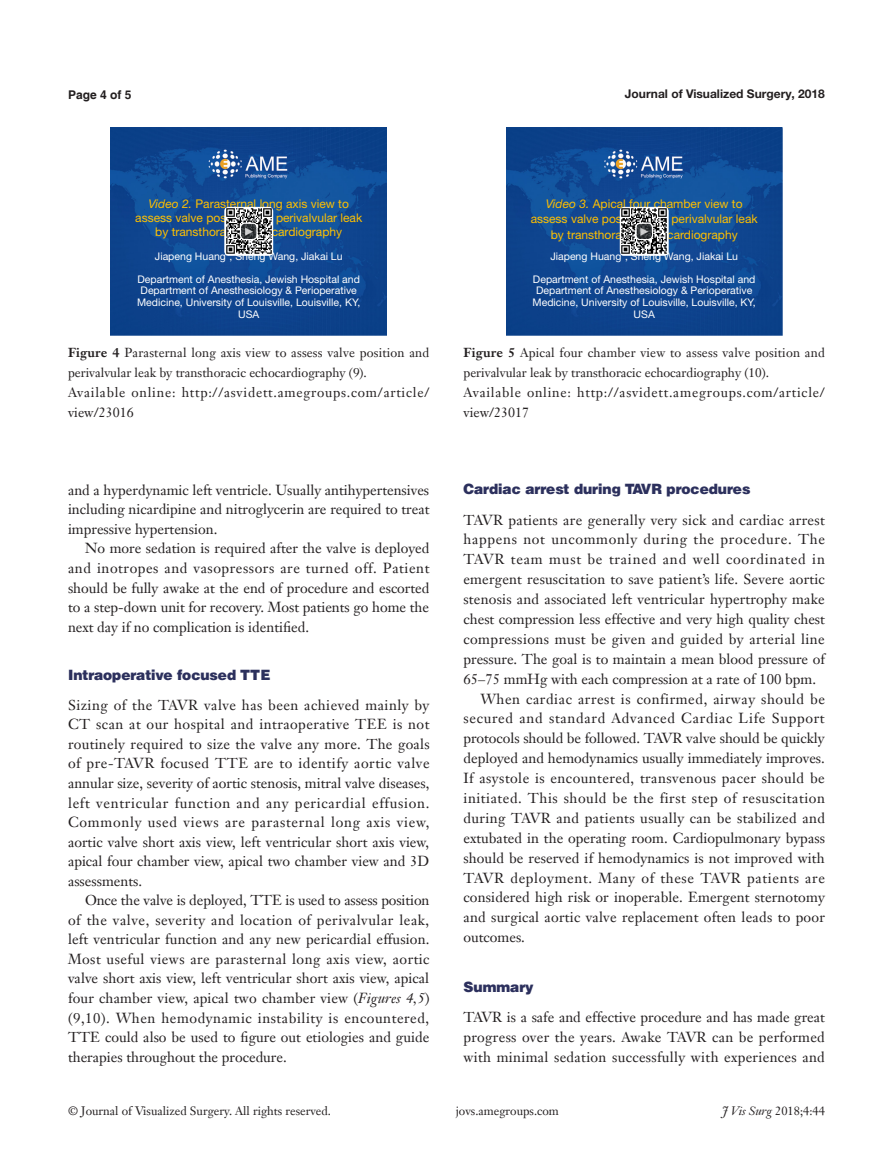
<style>
.page{position:relative;width:893px;height:1170px;background:#fff}
.page>*{position:absolute;margin:0;border:0;box-sizing:border-box;transform-origin:0 0}
.t1{font:14.25px/19.5px "Janson Text LT";color:#231f20;text-align:justify}
.一级标题-6_5{font:900 14.25px "Helvetica";color:#2c305d}
.t2{font:13.5px/19.5px "Janson Text LT";letter-spacing:.055em;color:#231f20}
.t3{font:12.75px/19.5px "Janson Text LT";color:#231f20}
.t4{font:12px/15.5px "Helvetica Neue LT Pro";color:#ffc000;text-align:center}
.t5{font:12px "Janson Text LT";color:#231f20}
.t6{font:700 12px "Helvetica Neue LT Pro";color:#231f20}
.t7{font:700 12px "Helvetica";color:#231f20}
.t8{font:11.55px "Times New Roman";color:#fff}
.t9{font:10.5px/11.6px "Helvetica Neue LT Pro";color:#fff;text-align:center}
.s1{font-style:italic}
.s2{font-weight:700}
</style>
<div class="page">
<img style="left:506px;top:128px;width:276px;height:207px">
<svg style="left:620px;top:207px;width:49px;height:49px"></svg>
<img style="left:621px;top:208px;width:47px;height:47px">
<svg style="left:636px;top:223px;width:16px;height:16px"></svg>
<div style="left:636px;top:223px;width:17px;height:17px;border:1px solid #fff;border-radius:4px"></div>
<img style="left:111px;top:128px;width:276px;height:207px">
<svg style="left:224px;top:207px;width:49px;height:49px"></svg>
<img style="left:225px;top:208px;width:47px;height:47px">
<svg style="left:240px;top:223px;width:17px;height:16px"></svg>
<div style="left:240px;top:223px;width:17px;height:17px;border:1px solid #fff;border-radius:4px"></div>
<p class="t7" style="left:68px;top:88px;width:65px">Page 4 of 5</p>
<p class="t6" style="left:625px;top:86px;width:202px">Journal of Visualized Surgery, 2018</p>
<p class="t4" style="left:135px;top:196px;width:228px;line-height:14.1px"><span class="s1">Video 2.</span> Parasternal long axis view to assess valve position and perivalvular leak by transthoracic echocardiography</p>
<p class="t9" style="left:155px;top:250px;width:189px">Jiapeng Huang*, Sheng Wang, Jiakai Lu</p>
<p class="t9" style="left:137px;top:273px;width:225px">Department of Anesthesia, Jewish Hospital and Department of Anesthesiology &amp; Perioperative Medicine, University of Louisville, Louisville, KY, USA</p>
<p class="t8" style="left:257px;top:225px;width:13px;rotate:90deg">▲</p>
<p class="t3" style="left:68px;top:343px;width:363px"><span class="s2">Figure 4</span> Parasternal long axis view to assess valve position and perivalvular leak by transthoracic echocardiography (9).</p>
<p class="t2" style="left:68px;top:382px;width:363px">Available online: http://asvidett.amegroups.com/article/ view/23016</p>
<p class="t1" style="left:68px;top:480px;width:363px">and a hyperdynamic left ventricle. Usually antihypertensives including nicardipine and nitroglycerin are required to treat impressive hypertension.</p>
<p class="t1" style="left:68px;top:538px;width:363px;text-indent:17px">No more sedation is required after the valve is deployed and inotropes and vasopressors are turned off. Patient should be fully awake at the end of procedure and escorted to a step-down unit for recovery. Most patients go home the next day if no complication is identified.</p>
<p class="一级标题-6_5" style="left:68px;top:666px;width:204px">Intraoperative focused TTE</p>
<p class="t1" style="left:68px;top:695px;width:363px">Sizing of the TAVR valve has been achieved mainly by CT scan at our hospital and intraoperative TEE is not routinely required to size the valve any more. The goals of pre-TAVR focused TTE are to identify aortic valve annular size, severity of aortic stenosis, mitral valve diseases, left ventricular function and any pericardial effusion.<br>Commonly used views are parasternal long axis view, aortic valve short axis view, left ventricular short axis view, apical four chamber view, apical two chamber view and 3D assessments.</p>
<p class="t1" style="left:68px;top:890px;width:363px;text-indent:17px">Once the valve is deployed, TTE is used to assess position of the valve, severity and location of perivalvular leak, left ventricular function and any new pericardial effusion.<br>Most useful views are parasternal long axis view, aortic valve short axis view, left ventricular short axis view, apical four chamber view, apical two chamber view (<span class="s1">Figures 4,5</span>) (9,10). When hemodynamic instability is encountered, TTE could also be used to figure out etiologies and guide therapies throughout the procedure.</p>
<p class="t4" style="left:531px;top:195px;width:228px"><span class="s1">Video 3.</span> Apical four chamber view to assess valve position and perivalvular leak by transthoracic echocardiography</p>
<p class="t9" style="left:550px;top:250px;width:189px">Jiapeng Huang*, Sheng Wang, Jiakai Lu</p>
<p class="t9" style="left:533px;top:273px;width:225px">Department of Anesthesia, Jewish Hospital and Department of Anesthesiology &amp; Perioperative Medicine, University of Louisville, Louisville, KY, USA</p>
<p class="t8" style="left:652px;top:225px;width:13px;rotate:90deg">▲</p>
<p class="t3" style="left:463px;top:343px;width:363px"><span class="s2">Figure 5</span> Apical four chamber view to assess valve position and perivalvular leak by transthoracic echocardiography (10).</p>
<p class="t2" style="left:463px;top:382px;width:363px">Available online: http://asvidett.amegroups.com/article/ view/23017</p>
<p class="一级标题-6_5" style="left:463px;top:480px;width:288px">Cardiac arrest during TAVR procedures</p>
<p class="t1" style="left:463px;top:509px;width:363px;line-height:20px">TAVR patients are generally very sick and cardiac arrest happens not uncommonly during the procedure. The TAVR team must be trained and well coordinated in emergent resuscitation to save patient’s life. Severe aortic stenosis and associated left ventricular hypertrophy make chest compression less effective and very high quality chest compressions must be given and guided by arterial line pressure. The goal is to maintain a mean blood pressure of 65–75 mmHg with each compression at a rate of 100 bpm.</p>
<p class="t1" style="left:463px;top:688px;width:363px;line-height:20px;text-indent:17px">When cardiac arrest is confirmed, airway should be secured and standard Advanced Cardiac Life Support protocols should be followed. TAVR valve should be quickly deployed and hemodynamics usually immediately improves.<br>If asystole is encountered, transvenous pacer should be initiated. This should be the first step of resuscitation during TAVR and patients usually can be stabilized and extubated in the operating room. Cardiopulmonary bypass should be reserved if hemodynamics is not improved with TAVR deployment. Many of these TAVR patients are considered high risk or inoperable. Emergent sternotomy and surgical aortic valve replacement often leads to poor outcomes.</p>
<p class="一级标题-6_5" style="left:463px;top:977px;width:72px">Summary</p>
<p class="t1" style="left:463px;top:1006px;width:363px;line-height:20px">TAVR is a safe and effective procedure and has made great progress over the years. Awake TAVR can be performed with minimal sedation successfully with experiences and</p>
<p class="t5" style="left:68px;top:1103px;width:264px">© Journal of Visualized Surgery. All rights reserved.</p>
<p class="t5" style="left:456px;top:1103px;width:105px">jovs.amegroups.com</p>
<p class="t5" style="left:722px;top:1103px;width:104px"><span class="s1">J Vis Surg</span> 2018;4:44</p>
</div>
